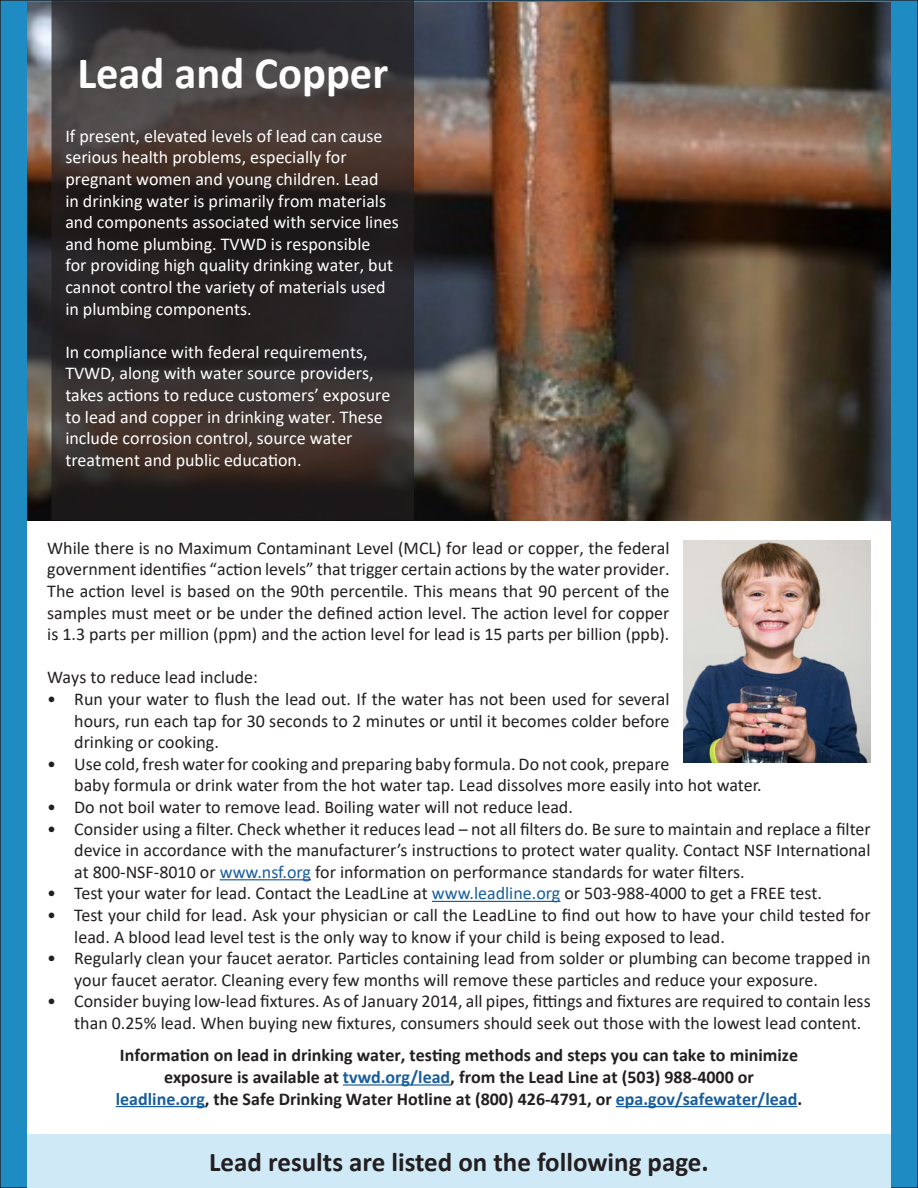
<style>
.page{position:relative;width:918px;height:1188px;background:#1e8bc2}
.page>*{position:absolute;margin:0;border:0;box-sizing:border-box;transform-origin:0 0}
.t1{font:700 45px "Calibri";color:#fff}
.t2{font:700 27px "Calibri";color:#231f20}
.t3{font:18px/21.6px "Calibri";color:#231f20}
.t4{font:18px/21.6px "Calibri";color:#fff}
.t5{font:700 18px/21.6px "Calibri";color:#231f20;text-align:center}
.s1{color:#175d9e}
</style>
<div class="page">
<div style="left:27px;top:520px;width:864px;height:668px;background:#fff"></div>
<hr style="left:220px;top:879px;width:91px;height:1px;background:#175d9e">
<hr style="left:432px;top:901px;width:128px;height:1px;background:#175d9e">
<hr style="left:343px;top:1084px;width:107px;height:2px;background:#175d9e">
<hr style="left:116px;top:1106px;width:89px;height:1px;background:#175d9e">
<hr style="left:616px;top:1106px;width:181px;height:1px;background:#175d9e">
<img style="left:27px;top:3px;width:864px;height:517px">
<svg style="left:54px;top:2px;width:358px;height:516px;background:#322b2a"></svg>
<div style="left:27px;top:1134px;width:864px;height:54px;background:#cfeaf6"></div>
<img style="left:683px;top:540px;width:188px;height:222px">
<p class="t1" style="left:77px;top:41px;width:312px">Lead and Copper</p>
<p class="t4" style="left:65px;top:125px;width:335px">If present, elevated levels of lead can cause serious health problems, especially for pregnant women and young children. Lead<br>in drinking water is primarily from materials and components associated with service lines and home plumbing. TVWD is responsible<br>for providing high quality drinking water, but cannot control the variety of materials used in plumbing components.</p>
<p class="t4" style="left:65px;top:341px;width:327px">In compliance with federal requirements, TVWD, along with water source providers, takes actions to reduce customers’ exposure to lead and copper in drinking water. These include corrosion control, source water treatment and public education.</p>
<p class="t3" style="left:47px;top:537px;width:624px;text-align:justify">While there is no Maximum Contaminant Level (MCL) for lead or copper, the federal government identifies “action levels” that trigger certain actions by the water provider.<br>The action level is based on the 90th percentile. This means that 90 percent of the samples must meet or be under the defined action level. The action level for copper is 1.3 parts per million (ppm) and the action level for lead is 15 parts per billion (ppb).</p>
<p class="t3" style="left:47px;top:666px;width:212px">Ways to reduce lead include:</p>
<p class="t3" style="left:74px;top:688px;width:597px;text-align:justify;text-indent:-27px">• Run your water to flush the lead out. If the water has not been used for several hours, run each tap for 30 seconds to 2 minutes or until it becomes colder before drinking or cooking.</p>
<p class="t3" style="left:74px;top:753px;width:689px;text-indent:-27px">• Use cold, fresh water for cooking and preparing baby formula. Do not cook, prepare<br>baby formula or drink water from the hot water tap. Lead dissolves more easily into hot water.</p>
<p class="t3" style="left:47px;top:796px;width:527px">• Do not boil water to remove lead. Boiling water will not reduce lead.</p>
<p class="t3" style="left:74px;top:817px;width:798px;text-align:justify;text-indent:-27px">• Consider using a filter. Check whether it reduces lead – not all filters do. Be sure to maintain and replace a filter device in accordance with the manufacturer’s instructions to protect water quality. Contact NSF International at 800-NSF-8010 or <span class="s1">www.nsf.org</span> for information on performance standards for water filters.</p>
<p class="t3" style="left:47px;top:882px;width:776px">• Test your water for lead. Contact the LeadLine at <span class="s1">www.leadline.org</span> or 503-988-4000 to get a FREE test.</p>
<p class="t3" style="left:74px;top:904px;width:798px;text-indent:-27px">• Test your child for lead. Ask your physician or call the LeadLine to find out how to have your child tested for lead. A blood lead level test is the only way to know if your child is being exposed to lead.</p>
<p class="t3" style="left:74px;top:947px;width:798px;text-indent:-27px">• Regularly clean your faucet aerator. Particles containing lead from solder or plumbing can become trapped in your faucet aerator. Cleaning every few months will remove these particles and reduce your exposure.</p>
<p class="t3" style="left:74px;top:990px;width:798px;text-indent:-27px">• Consider buying low-lead fixtures. As of January 2014, all pipes, fittings and fixtures are required to contain less than 0.25% lead. When buying new fixtures, consumers should seek out those with the lowest lead content.</p>
<p class="t5" style="left:120px;top:1044px;width:680px">Information on lead in drinking water, testing methods and steps you can take to minimize</p>
<p class="t5" style="left:116px;top:1066px;width:688px">exposure is available at <span class="s1">tvwd.org/lead</span>, from the Lead Line at (503) 988-4000 or <span class="s1">leadline.org</span>, the Safe Drinking Water Hotline at (800) 426-4791, or <span class="s1">epa.gov/safewater/lead</span>.</p>
<p class="t2" style="left:209px;top:1143px;width:501px">Lead results are listed on the following page.</p>
</div>
